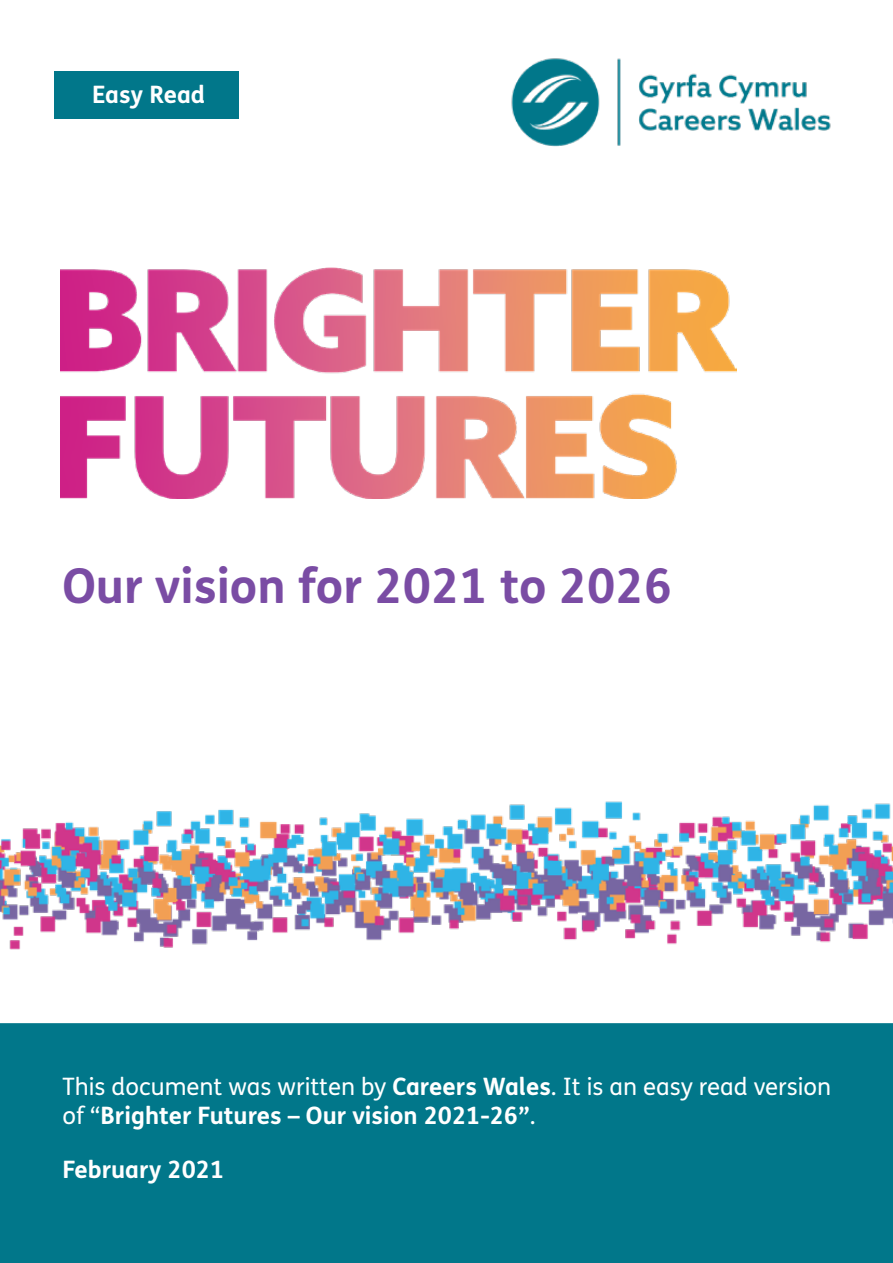
<style>
.page{position:relative;width:893px;height:1263px;background:#fff}
.page>*{position:absolute;margin:0;border:0;box-sizing:border-box;transform-origin:0 0}
.t1{font:700 48px "FS Me Pro";color:#7a4ca4}
.t2{font:24px/28.8px "FS Me Pro";color:#fff}
.t3{font:700 24px "FS Me Pro";color:#fff}
.s1{font-weight:700}
</style>
<div class="page">
<div style="left:55px;top:71px;width:184px;height:48px;background:#01778a"></div>
<img style="left:511px;top:58px;width:320px;height:89px">
<img style="left:60px;top:268px;width:676px;height:230px">
<div style="left:0;top:1023px;width:893px;height:240px;background:#01778a"></div>
<img style="left:0;top:801px;width:893px;height:149px">
<p class="t3" style="left:92px;top:76px;width:114px">Easy Read</p>
<h1 class="t1" style="left:62px;top:549px;width:611px">Our vision for 2021 to 2026</h1>
<p class="t2" style="left:62px;top:1072px;width:770px">This document was written by <span class="s1">Careers Wales</span>. It is an easy read version of “<span class="s1">Brighter Futures – Our vision 2021-26”</span>.</p>
<p class="t3" style="left:62px;top:1151px;width:163px">February 2021</p>
</div>
